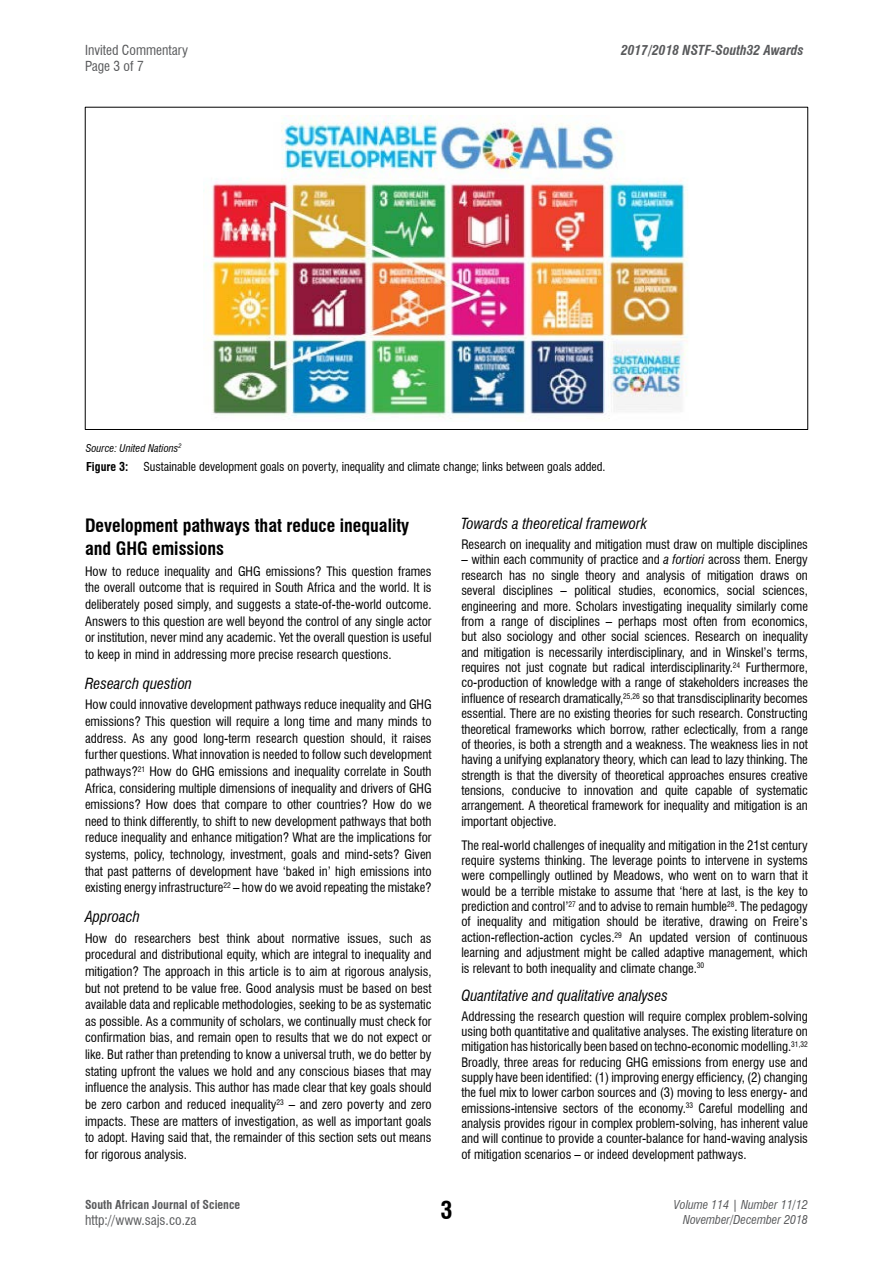
<style>
.page{position:relative;width:893px;height:1263px;background:#fff}
.page>*{position:absolute;margin:0;border:0;box-sizing:border-box;transform-origin:0 0}
.t1{font:700 condensed 24px "Swiss 721 BT";color:#000}
.t2{font:700 condensed 18px/23.2px "Swiss 721 BT";color:#000}
.t3{font:italic condensed 15px "Swiss 721 BT";color:#000}
.t4{font:condensed 13.5px "Swiss 721 BT";color:#58595b}
.t5{font:italic 700 condensed 13.5px "Swiss 721 BT";color:#58595b}
.t6{font:condensed 12.75px/15.3px "Swiss 721 BT";color:#000;text-align:justify}
.t7{font:condensed 12px "Swiss 721 BT";color:#000}
.t8{font:italic condensed 12px/14.4px "Swiss 721 BT";color:#58595b;text-align:right}
.t9{font:700 condensed 12px "Swiss 721 BT";color:#58595b}
.t10{font:700 condensed 12px "Swiss 721 BT";color:#000}
.t11{font:italic condensed 10.5px "Swiss 721 BT";color:#000}
.s1{font-style:italic}
</style>
<div class="page">
<img style="left:208px;top:115px;width:480px;height:305px">
<p class="t4" style="left:85px;top:42px;width:105px">Invited Commentary</p>
<p class="t5" style="left:621px;top:42px;width:184px">2017/2018 NSTF-South32 Awards</p>
<p class="t4" style="left:85px;top:58px;width:60px">Page 3 of 7</p>
<p class="t11" style="left:86px;top:442px;width:97px">Source: United Nations<sup>2</sup></p>
<p class="t10" style="left:86px;top:459px;width:44px">Figure 3:</p>
<p class="t7" style="left:144px;top:459px;width:463px">Sustainable development goals on poverty, inequality and climate change; links between goals added.</p>
<h2 class="t2" style="left:85px;top:514px;width:326px">Development pathways that reduce inequality and GHG emissions</h2>
<p class="t6" style="left:85px;top:563px;width:348px;line-height:16.6px">How to reduce inequality and GHG emissions? This question frames the overall outcome that is required in South Africa and the world. It is deliberately posed simply, and suggests a state-of-the-world outcome.<br>Answers to this question are well beyond the control of any single actor or institution, never mind any academic. Yet the overall question is useful to keep in mind in addressing more precise research questions.</p>
<p class="t3" style="left:85px;top:674px;width:109px">Research question</p>
<p class="t6" style="left:85px;top:696px;width:348px;line-height:16.6px">How could innovative development pathways reduce inequality and GHG emissions? This question will require a long time and many minds to address. As any good long-term research question should, it raises further questions. What innovation is needed to follow such development pathways?<sup>21</sup> How do GHG emissions and inequality correlate in South Africa, considering multiple dimensions of inequality and drivers of GHG emissions? How does that compare to other countries? How do we need to think differently, to shift to new development pathways that both reduce inequality and enhance mitigation? What are the implications for systems, policy, technology, investment, goals and mind-sets? Given that past patterns of development have ‘baked in’ high emissions into existing energy infrastructure<sup>22</sup> – how do we avoid repeating the mistake?</p>
<p class="t3" style="left:85px;top:907px;width:56px">Approach</p>
<p class="t6" style="left:85px;top:930px;width:348px;line-height:16.6px">How do researchers best think about normative issues, such as procedural and distributional equity, which are integral to inequality and mitigation? The approach in this article is to aim at rigorous analysis, but not pretend to be value free. Good analysis must be based on best available data and replicable methodologies, seeking to be as systematic as possible. As a community of scholars, we continually must check for confirmation bias, and remain open to results that we do not expect or like. But rather than pretending to know a universal truth, we do better by stating upfront the values we hold and any conscious biases that may influence the analysis. This author has made clear that key goals should be zero carbon and reduced inequality<sup>23</sup> – and zero poverty and zero impacts. These are matters of investigation, as well as important goals to adopt. Having said that, the remainder of this section sets out means for rigorous analysis.</p>
<p class="t3" style="left:461px;top:515px;width:187px">Towards a theoretical framework</p>
<p class="t6" style="left:461px;top:537px;width:348px">Research on inequality and mitigation must draw on multiple disciplines</p>
<p class="t6" style="left:461px;top:552px;width:348px">– within each community of practice and <span class="s1">a fortiori</span> across them. Energy research has no single theory and analysis of mitigation draws on several disciplines – political studies, economics, social sciences, engineering and more. Scholars investigating inequality similarly come from a range of disciplines – perhaps most often from economics, but also sociology and other social sciences. Research on inequality and mitigation is necessarily interdisciplinary, and in Winskel’s terms, requires not just cognate but radical interdisciplinarity.<sup>24</sup> Furthermore, co-production of knowledge with a range of stakeholders increases the influence of research dramatically,<sup>25,26</sup> so that transdisciplinarity becomes essential. There are no existing theories for such research. Constructing theoretical frameworks which borrow, rather eclectically, from a range of theories, is both a strength and a weakness. The weakness lies in not having a unifying explanatory theory, which can lead to lazy thinking. The strength is that the diversity of theoretical approaches ensures creative tensions, conducive to innovation and quite capable of systematic arrangement. A theoretical framework for inequality and mitigation is an important objective.</p>
<p class="t6" style="left:461px;top:837px;width:348px">The real-world challenges of inequality and mitigation in the 21st century require systems thinking. The leverage points to intervene in systems were compellingly outlined by Meadows, who went on to warn that it would be a terrible mistake to assume that ‘here at last, is the key to prediction and control’<sup>27</sup> and to advise to remain humble<sup>28</sup>. The pedagogy of inequality and mitigation should be iterative, drawing on Freire’s action-reflection-action cycles.<sup>29</sup> An updated version of continuous learning and adjustment might be called adaptive management, which is relevant to both inequality and climate change.<sup>30</sup></p>
<p class="t3" style="left:461px;top:986px;width:208px">Quantitative and qualitative analyses</p>
<p class="t6" style="left:461px;top:1008px;width:348px">Addressing the research question will require complex problem-solving using both quantitative and qualitative analyses. The existing literature on mitigation has historically been based on techno-economic modelling.<sup>31,32<br></sup>Broadly, three areas for reducing GHG emissions from energy use and supply have been identified: (1) improving energy efficiency, (2) changing the fuel mix to lower carbon sources and (3) moving to less energy- and emissions-intensive sectors of the economy.<sup>33</sup> Careful modelling and analysis provides rigour in complex problem-solving, has inherent value and will continue to provide a counter-balance for hand-waving analysis of mitigation scenarios – or indeed development pathways.</p>
<p class="t9" style="left:85px;top:1197px;width:157px">South African Journal of Science</p>
<p class="t4" style="left:85px;top:1212px;width:113px">http://www.sajs.co.za</p>
<h1 class="t1" style="left:440px;top:1195px;width:13px">3</h1>
<p class="t8" style="left:674px;top:1198px;width:136px">Volume 114 | Number 11/12<br>November/December 2018</p>
</div>
